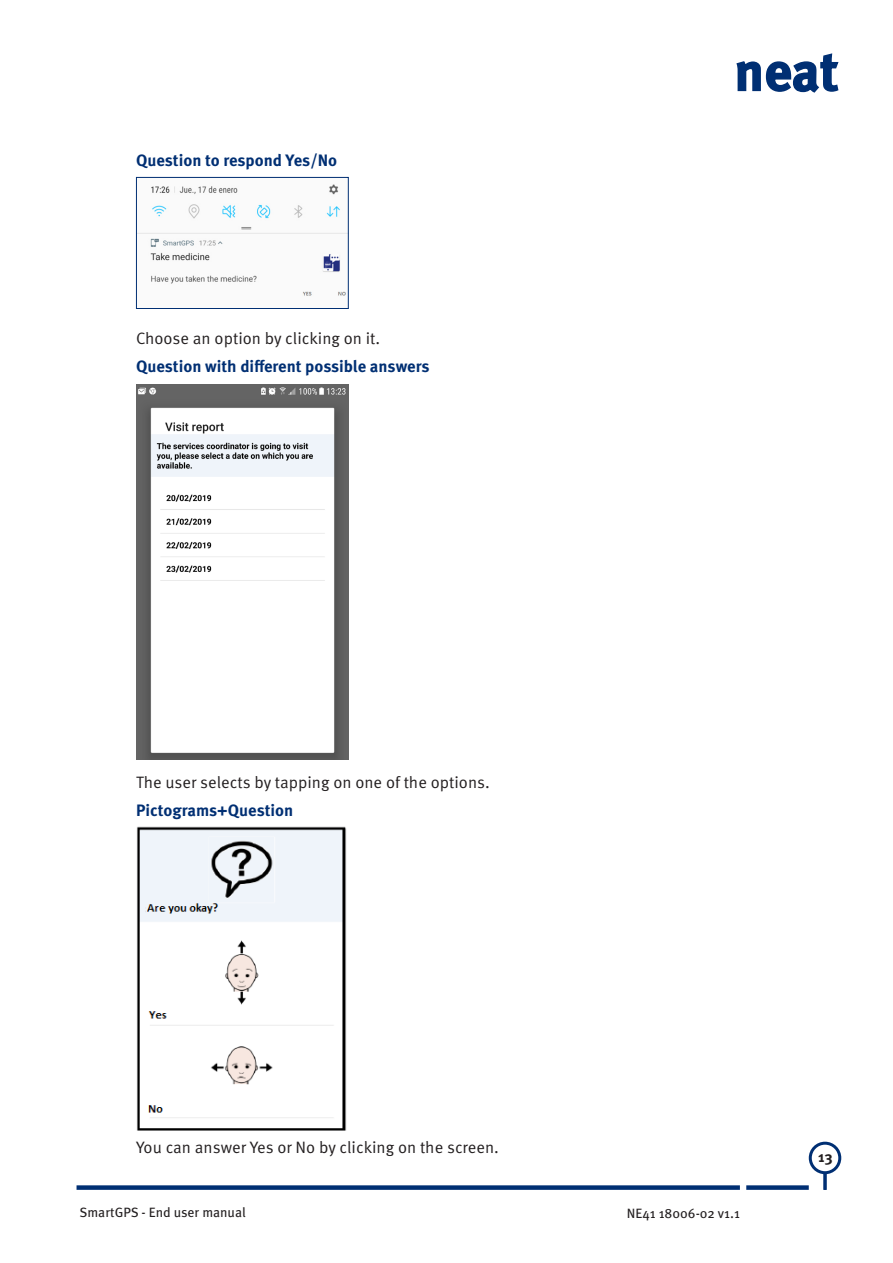
<style>
.page{position:relative;width:893px;height:1263px;background:#fff}
.page>*{position:absolute;margin:0;border:0;box-sizing:border-box;transform-origin:0 0}
.t1{font:700 54px "Meta OT";color:#002f73}
.t2{font:16.5px "Meta OT Norm";color:#231f20}
.t3{font:700 16.5px "Meta OT";color:#002f73}
.t4{font:700 15px "Meta OT";color:#231f20}
.t5{font:13.5px "Meta OT";color:#231f20}
</style>
<div class="page">
<div style="left:809px;top:1142px;width:32px;height:32px;border:3px solid #002f73;border-radius:50%"></div>
<hr style="left:823px;top:1173px;width:3px;height:17px;background:#002f73">
<div style="left:77px;top:1185px;width:663px;height:5px;background:#002f73"></div>
<div style="left:746px;top:1185px;width:63px;height:5px;background:#002f73"></div>
<svg style="left:736px;top:53px;width:103px;height:40px"></svg>
<img style="left:138px;top:184px;width:209px;height:112px">
<div style="left:136px;top:177px;width:213px;height:132px;border:1px solid #002f73"></div>
<img style="left:136px;top:384px;width:213px;height:375px">
<img style="left:137px;top:826px;width:210px;height:305px">
<p class="t3" style="left:136px;top:149px;width:203px">Question to respond Yes/No</p>
<p class="t2" style="left:136px;top:328px;width:246px">Choose an option by clicking on it.</p>
<p class="t3" style="left:136px;top:356px;width:295px">Question with different possible answers</p>
<p class="t2" style="left:136px;top:772px;width:355px">The user selects by tapping on one of the options.</p>
<p class="t3" style="left:136px;top:800px;width:159px">Pictograms+Question</p>
<p class="t2" style="left:136px;top:1137px;width:364px">You can answer Yes or No by clicking on the screen.</p>
<h1 class="t1" style="left:734px;top:37px;width:106px">neat</h1>
<p class="t4" style="left:818px;top:1147px;width:16px">13</p>
<p class="t5" style="left:80px;top:1204px;width:168px">SmartGPS - End user manual</p>
<p class="t5" style="left:627px;top:1205px;width:115px">NE41 18006-02 v1.1</p>
</div>
